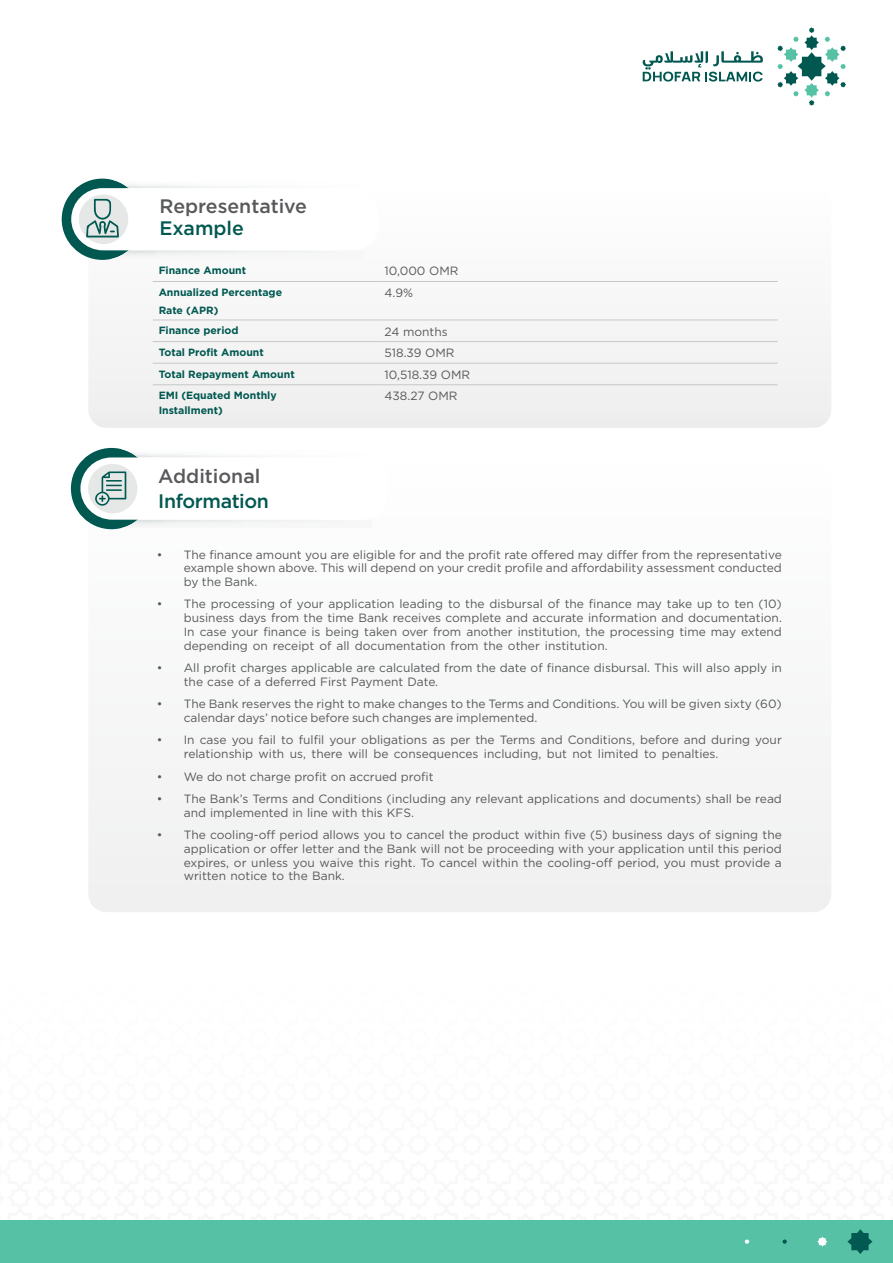
<style>
.page{position:relative;width:893px;height:1263px;background:#fff}
.page>*{position:absolute;margin:0;border:0;box-sizing:border-box;transform-origin:0 0}
.t1{font:500 19.5px "Gotham";color:#58595b}
.t2{font:500 19.5px "Gotham";letter-spacing:-.02em;color:#005850}
.t3{font:500 19.5px "Gotham";color:#005850}
.t4{font:12px/13.8px "Gotham";color:#58595b}
.t5{font:700 10.5px/18px "Gotham";color:#005850}
</style>
<div class="page">
<svg style="left:0;top:898px;width:893px;height:365px"></svg>
<svg style="left:777px;top:27px;width:69px;height:79px"></svg>
<svg style="left:643px;top:51px;width:120px;height:31px"></svg>
<div style="left:88px;top:188px;width:743px;height:240px;background:#f6f6f6;border-radius:18px"></div>
<div style="left:62px;top:179px;width:81px;height:81px;background:#005850;border-radius:50%"></div>
<img style="left:110px;top:179px;width:139px;height:9px">
<img style="left:110px;top:250px;width:114px;height:9px">
<hr style="left:153px;top:281px;width:225px;height:1px;background:#c7c7c7">
<hr style="left:378px;top:281px;width:400px;height:1px;background:#c7c7c7">
<hr style="left:153px;top:320px;width:225px;height:1px;background:#c7c7c7">
<hr style="left:378px;top:320px;width:400px;height:1px;background:#c7c7c7">
<hr style="left:153px;top:341px;width:225px;height:1px;background:#c7c7c7">
<hr style="left:378px;top:341px;width:400px;height:1px;background:#c7c7c7">
<hr style="left:153px;top:363px;width:225px;height:1px;background:#c7c7c7">
<hr style="left:378px;top:363px;width:400px;height:1px;background:#c7c7c7">
<hr style="left:153px;top:384px;width:225px;height:1px;background:#c7c7c7">
<hr style="left:378px;top:384px;width:400px;height:1px;background:#c7c7c7">
<svg style="left:71px;top:188px;width:72px;height:62px"></svg>
<div style="left:88px;top:462px;width:743px;height:450px;background:#f6f6f6;border-radius:18px"></div>
<div style="left:71px;top:448px;width:81px;height:81px;background:#005850;border-radius:50%"></div>
<img style="left:122px;top:520px;width:117px;height:8px">
<div style="left:70px;top:426px;width:748px;height:94px;background:#fff"></div>
<h1 class="t1" style="left:159px;top:193px;width:149px">Representative</h1>
<h1 class="t3" style="left:159px;top:215px;width:86px">Example</h1>
<p class="t5" style="left:159px;top:261px;width:89px">Finance Amount</p>
<p class="t4" style="left:384px;top:264px;width:75px">10,000 OMR</p>
<p class="t5" style="left:159px;top:283px;width:125px">Annualized Percentage<br>Rate (APR)</p>
<p class="t4" style="left:384px;top:286px;width:30px">4.9%</p>
<p class="t5" style="left:159px;top:322px;width:81px">Finance period</p>
<p class="t4" style="left:384px;top:324px;width:65px">24 months</p>
<p class="t5" style="left:159px;top:343px;width:107px">Total Profit Amount</p>
<p class="t4" style="left:384px;top:346px;width:72px">518.39 OMR</p>
<p class="t5" style="left:159px;top:365px;width:138px">Total Repayment Amount</p>
<p class="t4" style="left:384px;top:367px;width:87px">10,518.39 OMR</p>
<p class="t5" style="left:159px;top:388px;width:120px;line-height:15.1px">EMI (Equated Monthly<br>Installment)</p>
<p class="t4" style="left:384px;top:389px;width:74px">438.27 OMR</p>
<h1 class="t1" style="left:158px;top:463px;width:104px">Additional</h1>
<h1 class="t2" style="left:158px;top:489px;width:112px">Information</h1>
<p class="t4" style="left:184px;top:547px;width:600px;text-align:justify;text-indent:-27px">• The finance amount you are eligible for and the profit rate offered may differ from the representative example shown above. This will depend on your credit profile and affordability assessment conducted by the Bank.</p>
<p class="t4" style="left:184px;top:597px;width:600px;text-indent:-27px">• The processing of your application leading to the disbursal of the finance may take up to ten (10) business days from the time Bank receives complete and accurate information and documentation.<br>In case your finance is being taken over from another institution, the processing time may extend depending on receipt of all documentation from the other institution.</p>
<p class="t4" style="left:184px;top:661px;width:600px;text-indent:-27px">• All profit charges applicable are calculated from the date of finance disbursal. This will also apply in the case of a deferred First Payment Date.</p>
<p class="t4" style="left:184px;top:697px;width:598px;text-indent:-27px">• The Bank reserves the right to make changes to the Terms and Conditions. You will be given sixty (60) calendar days’ notice before such changes are implemented.</p>
<p class="t4" style="left:184px;top:733px;width:600px;text-indent:-27px">• In case you fail to fulfil your obligations as per the Terms and Conditions, before and during your relationship with us, there will be consequences including, but not limited to penalties.</p>
<p class="t4" style="left:157px;top:769px;width:278px">• We do not charge profit on accrued profit</p>
<p class="t4" style="left:184px;top:791px;width:600px;text-indent:-27px">• The Bank’s Terms and Conditions (including any relevant applications and documents) shall be read and implemented in line with this KFS.</p>
<p class="t4" style="left:184px;top:827px;width:600px;text-align:justify;text-indent:-27px">• The cooling-off period allows you to cancel the product within five (5) business days of signing the application or offer letter and the Bank will not be proceeding with your application until this period expires, or unless you waive this right. To cancel within the cooling-off period, you must provide a written notice to the Bank.</p>
</div>
